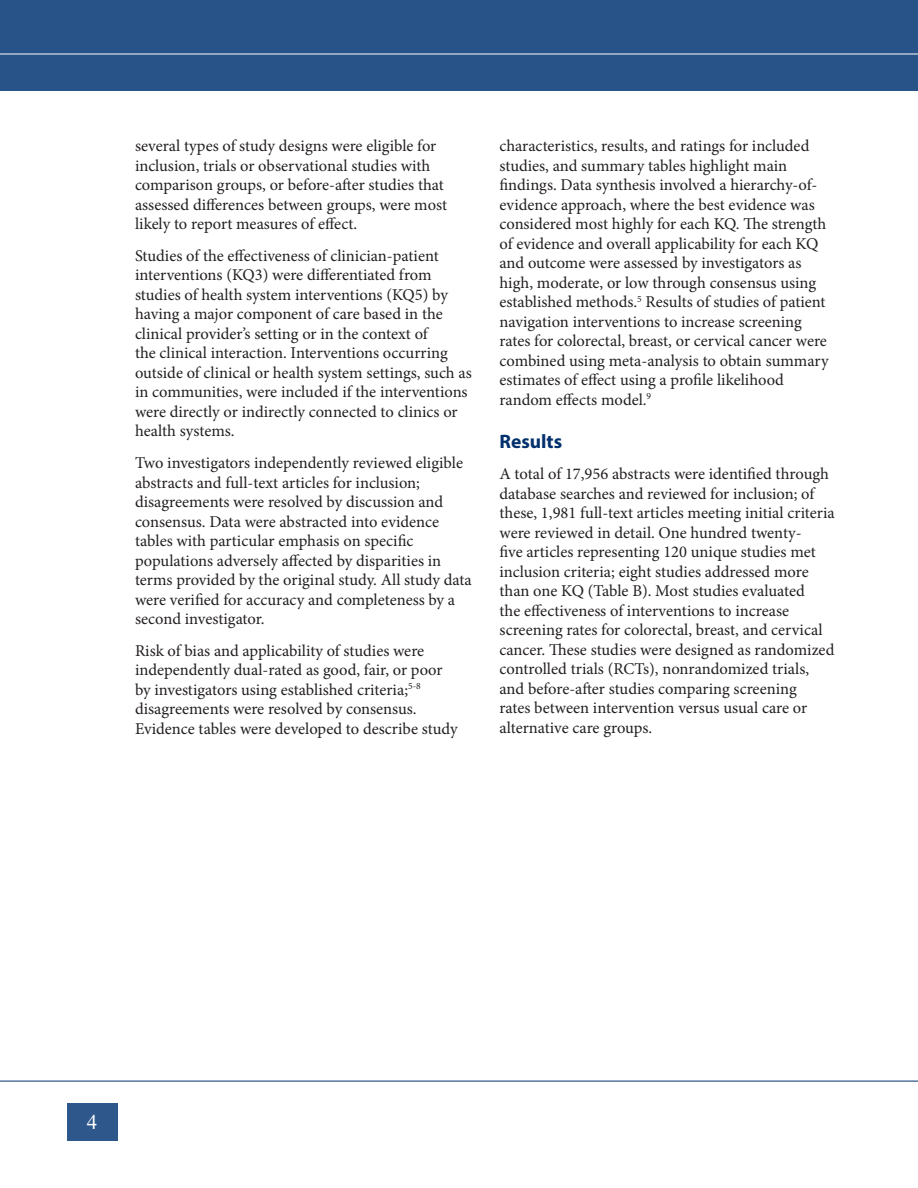
<style>
.page{position:relative;width:918px;height:1188px;background:#fff}
.page>*{position:absolute;margin:0;border:0;box-sizing:border-box;transform-origin:0 0}
.t1{font:21px "Times New Roman";color:#fff}
.Head_Level_1{font:700 19.5px "Myriad Pro";color:#00306d}
.Text{font:16.5px/19.5px "Minion Pro";color:#231f20}
</style>
<div class="page">
<hr style="left:0;top:1081px;width:918px;height:1px;background:#00306d">
<div style="left:67px;top:1103px;width:50px;height:38px;background:#2e578c"></div>
<div style="left:0;top:0;width:918px;height:91px;background:#275389"></div>
<hr style="left:0;top:54px;width:918px;height:1px;background:#fff">
<p class="Text" style="left:135px;top:136px;width:314px">several types of study designs were eligible for inclusion, trials or observational studies with comparison groups, or before-after studies that assessed differences between groups, were most likely to report measures of effect.</p>
<p class="Text" style="left:135px;top:246px;width:338px">Studies of the effectiveness of clinician-patient interventions (KQ3) were differentiated from studies of health system interventions (KQ5) by having a major component of care based in the clinical provider’s setting or in the context of<br>the clinical interaction. Interventions occurring outside of clinical or health system settings, such as in communities, were included if the interventions were directly or indirectly connected to clinics or health systems.</p>
<p class="Text" style="left:135px;top:453px;width:338px">Two investigators independently reviewed eligible abstracts and full-text articles for inclusion; disagreements were resolved by discussion and consensus. Data were abstracted into evidence tables with particular emphasis on specific populations adversely affected by disparities in terms provided by the original study. All study data were verified for accuracy and completeness by a second investigator.</p>
<p class="Text" style="left:135px;top:641px;width:324px">Risk of bias and applicability of studies were independently dual-rated as good, fair, or poor by investigators using established criteria;<sup>5-8 </sup>disagreements were resolved by consensus.<br>Evidence tables were developed to describe study</p>
<p class="Text" style="left:500px;top:136px;width:331px">characteristics, results, and ratings for included studies, and summary tables highlight main findings. Data synthesis involved a hierarchy-of&shy;evidence approach, where the best evidence was considered most highly for each KQ. The strength of evidence and overall applicability for each KQ and outcome were assessed by investigators as high, moderate, or low through consensus using established methods.<sup>5</sup> Results of studies of patient navigation interventions to increase screening rates for colorectal, breast, or cervical cancer were combined using meta-analysis to obtain summary estimates of effect using a profile likelihood random effects model.<sup>9</sup></p>
<h1 class="Head_Level_1" style="left:500px;top:428px;width:64px">Results</h1>
<p class="Text" style="left:500px;top:464px;width:337px">A total of 17,956 abstracts were identified through database searches and reviewed for inclusion; of these, 1,981 full-text articles meeting initial criteria were reviewed in detail. One hundred twenty-<br>five articles representing 120 unique studies met inclusion criteria; eight studies addressed more than one KQ (Table B). Most studies evaluated<br>the effectiveness of interventions to increase screening rates for colorectal, breast, and cervical cancer. These studies were designed as randomized controlled trials (RCTs), nonrandomized trials, and before-after studies comparing screening<br>rates between intervention versus usual care or alternative care groups.</p>
<p class="t1" style="left:87px;top:1111px;width:12px">4</p>
</div>
